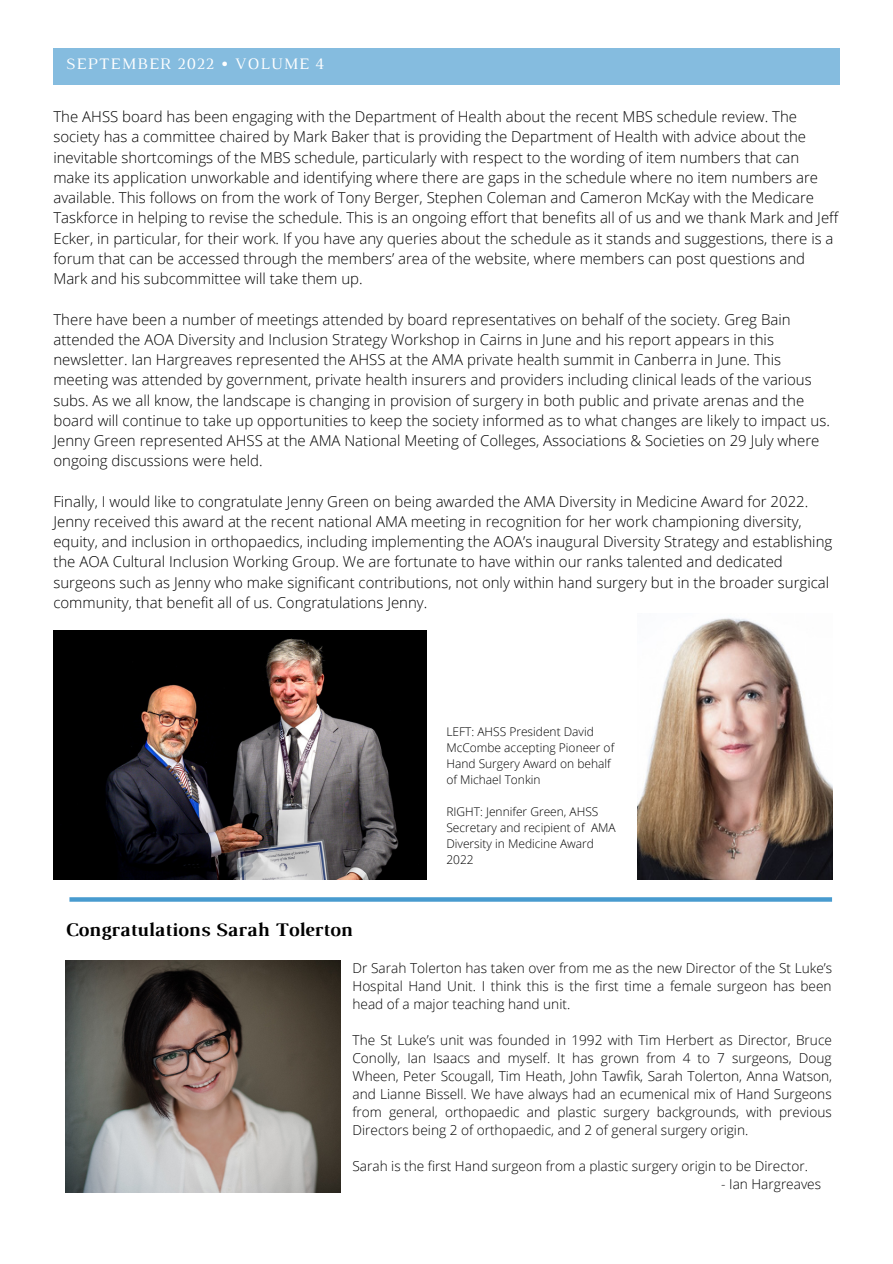
<style>
.page{position:relative;width:893px;height:1264px;background:#fff}
.page>*{position:absolute;margin:0;border:0;box-sizing:border-box;transform-origin:0 0}
.t1{font:700 19.65px "Luthier";color:#000}
.t2{font:16.35px "Luthier";letter-spacing:.06em;color:#fff}
.t3{font:300 15px/20.2px "Open Sans";color:#000}
.t4{font:300 13.65px/18px "Open Sans";color:#000;text-align:justify}
.t5{font:300 12px/16px "Open Sans";color:#000}
</style>
<div class="page">
<div style="left:53px;top:48px;width:786px;height:36px;background:#85bcdf"></div>
<img style="left:66px;top:960px;width:274px;height:232px">
<svg style="left:69px;top:897px;width:763px;height:4px;background:#52a0d1"></svg>
<img style="left:53px;top:631px;width:374px;height:248px">
<img style="left:637px;top:618px;width:195px;height:261px">
<p class="t2" style="left:66px;top:58px;width:260px">SEPTEMBER 2022 • VOLUME 4</p>
<p class="t3" style="left:53px;top:106px;width:786px">The AHSS board has been engaging with the Department of Health about the recent MBS schedule review. The society has a committee chaired by Mark Baker that is providing the Department of Health with advice about the inevitable shortcomings of the MBS schedule, particularly with respect to the wording of item numbers that can make its application unworkable and identifying where there are gaps in the schedule where no item numbers are available. This follows on from the work of Tony Berger, Stephen Coleman and Cameron McKay with the Medicare Taskforce in helping to revise the schedule. This is an ongoing effort that benefits all of us and we thank Mark and Jeff Ecker, in particular, for their work. If you have any queries about the schedule as it stands and suggestions, there is a forum that can be accessed through the members’ area of the website, where members can post questions and Mark and his subcommittee will take them up.</p>
<p class="t3" style="left:53px;top:308px;width:778px">There have been a number of meetings attended by board representatives on behalf of the society. Greg Bain attended the AOA Diversity and Inclusion Strategy Workshop in Cairns in June and his report appears in this newsletter. Ian Hargreaves represented the AHSS at the AMA private health summit in Canberra in June. This meeting was attended by government, private health insurers and providers including clinical leads of the various subs. As we all know, the landscape is changing in provision of surgery in both public and private arenas and the board will continue to take up opportunities to keep the society informed as to what changes are likely to impact us.<br>Jenny Green represented AHSS at the AMA National Meeting of Colleges, Associations &amp; Societies on 29 July where ongoing discussions were held.</p>
<p class="t3" style="left:53px;top:491px;width:780px">Finally, I would like to congratulate Jenny Green on being awarded the AMA Diversity in Medicine Award for 2022.<br>Jenny received this award at the recent national AMA meeting in recognition for her work championing diversity, equity, and inclusion in orthopaedics, including implementing the AOA’s inaugural Diversity Strategy and establishing the AOA Cultural Inclusion Working Group. We are fortunate to have within our ranks talented and dedicated surgeons such as Jenny who make significant contributions, not only within hand surgery but in the broader surgical community, that benefit all of us. Congratulations Jenny.</p>
<h1 class="t1" style="left:65px;top:922px;width:289px">Congratulations Sarah Tolerton</h1>
<p class="t5" style="left:446px;top:723px;width:169px">LEFT: AHSS President David<br>McCombe accepting Pioneer of<br>Hand Surgery Award on behalf of Michael Tonkin</p>
<p class="t5" style="left:446px;top:803px;width:171px">RIGHT: Jennifer Green, AHSS<br>Secretary and recipient of AMA<br>Diversity in Medicine Award<br>2022</p>
<p class="t4" style="left:352px;top:958px;width:481px">Dr Sarah Tolerton has taken over from me as the new Director of the St Luke’s Hospital Hand Unit. I think this is the first time a female surgeon has been head of a major teaching hand unit.</p>
<p class="t4" style="left:352px;top:1030px;width:481px">The St Luke’s unit was founded in 1992 with Tim Herbert as Director, Bruce Conolly, Ian Isaacs and myself. It has grown from 4 to 7 surgeons, Doug Wheen, Peter Scougall, Tim Heath, John Tawfik, Sarah Tolerton, Anna Watson, and Lianne Bissell. We have always had an ecumenical mix of Hand Surgeons from general, orthopaedic and plastic surgery backgrounds, with previous Directors being 2 of orthopaedic, and 2 of general surgery origin.</p>
<p class="t4" style="left:352px;top:1156px;width:457px">Sarah is the first Hand surgeon from a plastic surgery origin to be Director.</p>
<p class="t4" style="left:721px;top:1174px;width:101px">- Ian Hargreaves</p>
</div>
